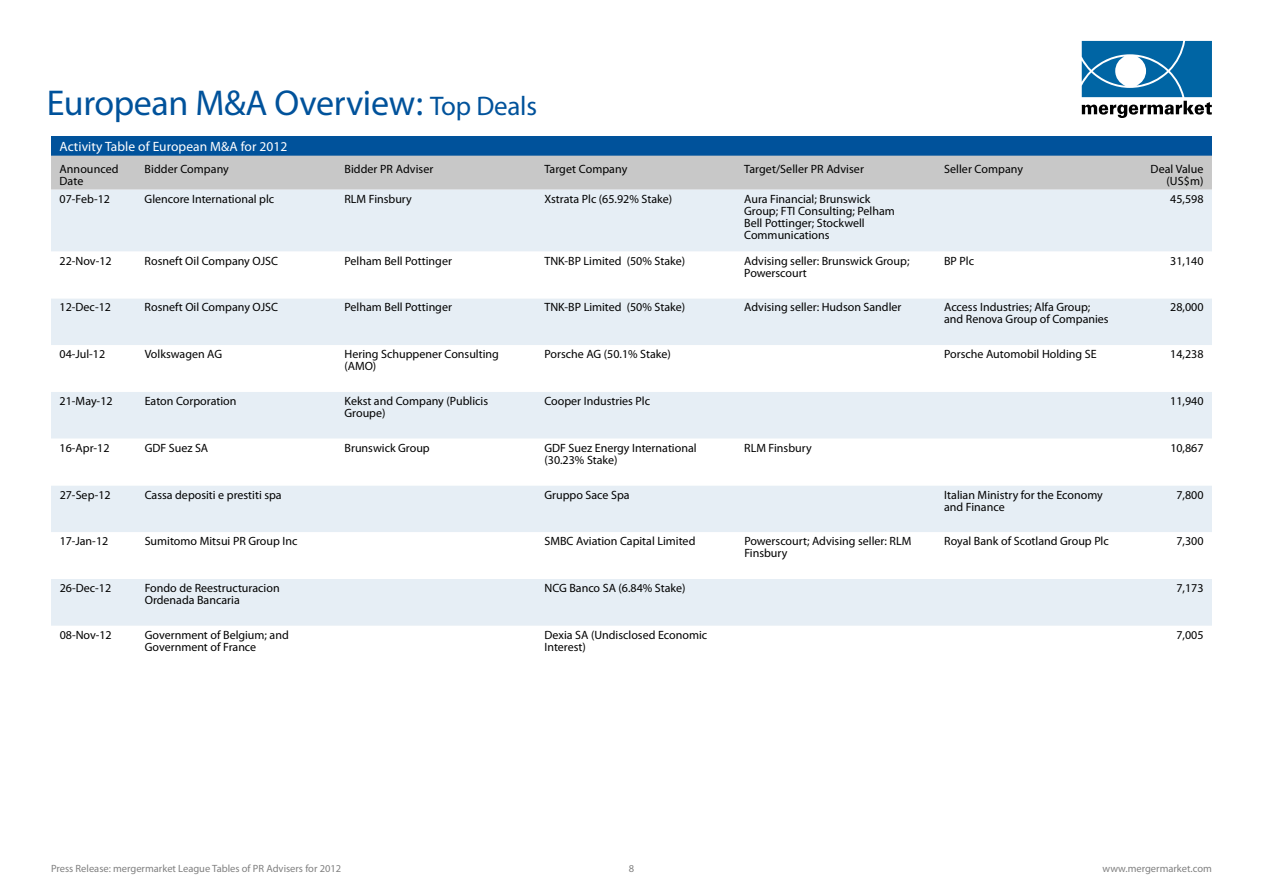
<style>
.page{position:relative;width:1263px;height:893px;background:#fff}
.page>*{position:absolute;margin:0;border:0;box-sizing:border-box;transform-origin:0 0}
.t1{font:36px "Myriad Pro";letter-spacing:-.01em;color:#00529b}
.t2{font:13.5px "Myriad Pro";letter-spacing:.005em;color:#fff}
.t3{font:12px/12px "Myriad Pro";color:#000}
.t4{font:10.5px "Myriad Pro";color:#808080}
.s1{font-size:27px}
</style>
<div class="page">
<div style="left:51px;top:136px;width:1161px;height:20px;background:#00529b"></div>
<div style="left:51px;top:156px;width:1161px;height:34px;background:#c8c8c8"></div>
<div style="left:51px;top:190px;width:1161px;height:61px;background:#e6eef5"></div>
<svg style="left:51px;top:298px;width:1161px;height:328px;fill:#e6eef5"></svg>
<svg style="left:1082px;top:41px;width:130px;height:77px"></svg>
<h1 class="t1" style="left:47px;top:81px;width:492px">European M&amp;A Overview: <span class="s1">Top Deals</span></h1>
<p class="t2" style="left:60px;top:139px;width:229px">Activity Table of European M&amp;A for 2012</p>
<p class="t3" style="left:60px;top:163px;width:61px">Announced<br>Date</p>
<p class="t3" style="left:145px;top:163px;width:86px">Bidder Company</p>
<p class="t3" style="left:344px;top:163px;width:90px">Bidder PR Adviser</p>
<p class="t3" style="left:544px;top:163px;width:85px">Target Company</p>
<p class="t3" style="left:744px;top:163px;width:121px">Target/Seller PR Adviser</p>
<p class="t3" style="left:944px;top:163px;width:81px">Seller Company</p>
<p class="t3" style="left:1150px;top:163px;width:54px;text-align:right">Deal Value (US$m)</p>
<p class="t3" style="left:60px;top:193px;width:52px">07-Feb-12</p>
<p class="t3" style="left:145px;top:193px;width:131px">Glencore International plc</p>
<p class="t3" style="left:344px;top:193px;width:69px">RLM Finsbury</p>
<p class="t3" style="left:544px;top:193px;width:129px">Xstrata Plc (65.92% Stake)</p>
<p class="t3" style="left:744px;top:193px;width:152px">Aura Financial; Brunswick<br>Group; FTI Consulting; Pelham<br>Bell Pottinger; Stockwell<br>Communications</p>
<p class="t3" style="left:1170px;top:193px;width:35px">45,598</p>
<p class="t3" style="left:60px;top:254px;width:54px">22-Nov-12</p>
<p class="t3" style="left:145px;top:254px;width:135px">Rosneft Oil Company OJSC</p>
<p class="t3" style="left:344px;top:254px;width:109px">Pelham Bell Pottinger</p>
<p class="t3" style="left:544px;top:254px;width:142px">TNK-BP Limited (50% Stake)</p>
<p class="t3" style="left:744px;top:254px;width:167px">Advising seller: Brunswick Group;<br>Powerscourt</p>
<p class="t3" style="left:944px;top:254px;width:31px">BP Plc</p>
<p class="t3" style="left:1170px;top:254px;width:35px">31,140</p>
<p class="t3" style="left:60px;top:301px;width:53px">12-Dec-12</p>
<p class="t3" style="left:145px;top:301px;width:135px">Rosneft Oil Company OJSC</p>
<p class="t3" style="left:344px;top:301px;width:109px">Pelham Bell Pottinger</p>
<p class="t3" style="left:544px;top:301px;width:142px">TNK-BP Limited (50% Stake)</p>
<p class="t3" style="left:744px;top:301px;width:159px">Advising seller: Hudson Sandler</p>
<p class="t3" style="left:944px;top:301px;width:166px">Access Industries; Alfa Group; and Renova Group of Companies</p>
<p class="t3" style="left:1170px;top:301px;width:35px">28,000</p>
<p class="t3" style="left:60px;top:348px;width:47px">04-Jul-12</p>
<p class="t3" style="left:145px;top:348px;width:79px">Volkswagen AG</p>
<p class="t3" style="left:345px;top:348px;width:156px">Hering Schuppener Consulting (AMO)</p>
<p class="t3" style="left:544px;top:348px;width:128px">Porsche AG (50.1% Stake)</p>
<p class="t3" style="left:944px;top:348px;width:154px">Porsche Automobil Holding SE</p>
<p class="t3" style="left:1170px;top:348px;width:35px">14,238</p>
<p class="t3" style="left:60px;top:395px;width:55px">21-May-12</p>
<p class="t3" style="left:145px;top:395px;width:93px">Eaton Corporation</p>
<p class="t3" style="left:345px;top:395px;width:145px">Kekst and Company (Publicis<br>Groupe)</p>
<p class="t3" style="left:544px;top:395px;width:107px">Cooper Industries Plc</p>
<p class="t3" style="left:1170px;top:395px;width:35px">11,940</p>
<p class="t3" style="left:60px;top:442px;width:51px">16-Apr-12</p>
<p class="t3" style="left:145px;top:442px;width:65px">GDF Suez SA</p>
<p class="t3" style="left:345px;top:442px;width:87px">Brunswick Group</p>
<p class="t3" style="left:544px;top:442px;width:154px">GDF Suez Energy International (30.23% Stake)</p>
<p class="t3" style="left:744px;top:442px;width:69px">RLM Finsbury</p>
<p class="t3" style="left:1170px;top:442px;width:35px">10,867</p>
<p class="t3" style="left:60px;top:488px;width:52px">27-Sep-12</p>
<p class="t3" style="left:145px;top:488px;width:138px">Cassa depositi e prestiti spa</p>
<p class="t3" style="left:544px;top:488px;width:87px">Gruppo Sace Spa</p>
<p class="t3" style="left:944px;top:488px;width:160px">Italian Ministry for the Economy and Finance</p>
<p class="t3" style="left:1176px;top:488px;width:29px">7,800</p>
<p class="t3" style="left:60px;top:535px;width:50px">17-Jan-12</p>
<p class="t3" style="left:145px;top:535px;width:154px">Sumitomo Mitsui PR Group Inc</p>
<p class="t3" style="left:544px;top:535px;width:152px">SMBC Aviation Capital Limited</p>
<p class="t3" style="left:744px;top:535px;width:168px">Powerscourt; Advising seller: RLM<br>Finsbury</p>
<p class="t3" style="left:944px;top:535px;width:166px">Royal Bank of Scotland Group Plc</p>
<p class="t3" style="left:1176px;top:535px;width:29px">7,300</p>
<p class="t3" style="left:60px;top:582px;width:53px">26-Dec-12</p>
<p class="t3" style="left:145px;top:582px;width:136px">Fondo de Reestructuracion<br>Ordenada Bancaria</p>
<p class="t3" style="left:544px;top:582px;width:143px">NCG Banco SA (6.84% Stake)</p>
<p class="t3" style="left:1176px;top:582px;width:29px">7,173</p>
<p class="t3" style="left:60px;top:629px;width:54px">08-Nov-12</p>
<p class="t3" style="left:145px;top:629px;width:146px">Government of Belgium; and<br>Government of France</p>
<p class="t3" style="left:544px;top:629px;width:164px">Dexia SA (Undisclosed Economic<br>Interest)</p>
<p class="t3" style="left:1176px;top:629px;width:29px">7,005</p>
<p class="t4" style="left:51px;top:862px;width:292px">Press Release: mergermarket League Tables of PR Advisers for 2012</p>
<p class="t4" style="left:629px;top:862px;width:7px">8</p>
<p class="t4" style="left:1102px;top:862px;width:111px">www.mergermarket.com</p>
</div>
